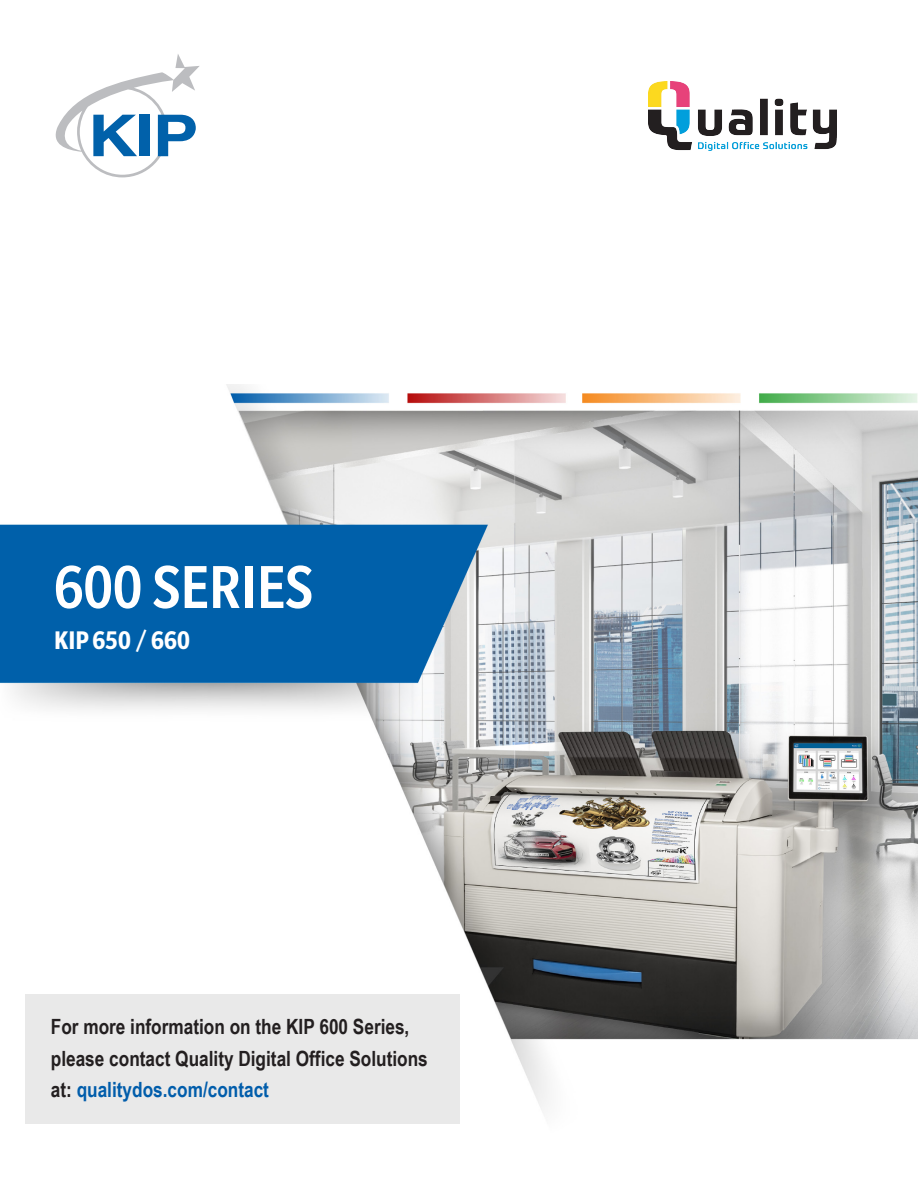
<style>
.page{position:relative;width:918px;height:1188px;background:#fff}
.page>*{position:absolute;margin:0;border:0;box-sizing:border-box;transform-origin:0 0}
.t1{font:500 condensed 66px "Slate Pro";color:#fff}
.t2{font:700 condensed 27.75px "Slate Pro";color:#fff}
.t3{font:700 21px/31.5px "Arial Narrow";color:#231f20}
.s1{color:#015dab}
</style>
<div class="page">
<img style="left:0;top:385px;width:918px;height:739px">
<svg style="left:56px;top:54px;width:144px;height:123px"></svg>
<img style="left:649px;top:81px;width:188px;height:70px">
<div style="left:25px;top:994px;width:434px;height:129px;background:#e9e9e9"></div>
<p class="t1" style="left:54px;top:553px;width:261px">600 SERIES</p>
<p class="t2" style="left:54px;top:625px;width:137px">KIP 650 / 660</p>
<p class="t3" style="left:51px;top:1010px;width:379px">For more information on the KIP 600 Series, please contact Quality Digital Office Solutions at: <span class="s1">qualitydos.com/contact</span></p>
</div>
